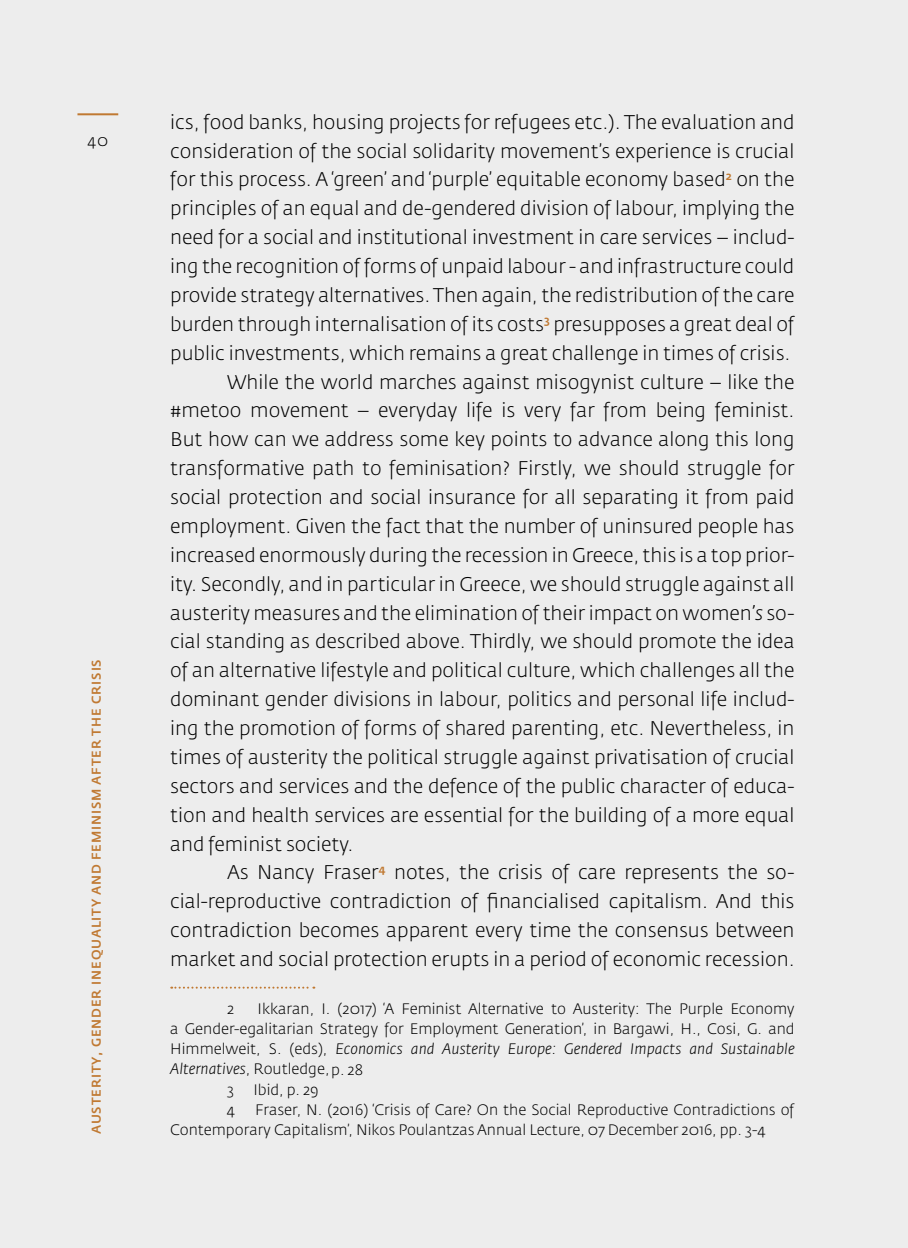
<style>
.page{position:relative;width:908px;height:1248px;background:#fff}
.page>*{position:absolute;margin:0;border:0;box-sizing:border-box;transform-origin:0 0}
.t1{font:300 19.6px "Fedra Sans Pro";color:#000}
.t2{font:300 16px "Fedra Sans Pro";color:#000}
.t3{font:300 15px/20px "Fedra Sans Pro";color:#000}
.t4{font:italic 300 15px "Fedra Sans Pro";color:#000}
.t5{font:500 12.6px "Fedra Sans Pro";letter-spacing:.07em;color:#c07932}
.s1{font-style:italic}
.s2{font-style:normal}
</style>
<div class="page">
<div style="left:0;top:0;width:907px;height:1247px;background:#ededed"></div>
<hr style="left:77px;top:113px;width:41px;height:2px;background:#c07932">
<svg style="left:171px;top:986px;width:143px;height:2px"></svg>
<p class="t2" style="left:87px;top:130px;width:22px">40</p>
<p class="t5" style="left:88px;top:1134px;width:477px;rotate:-90deg">AUSTERITY, GENDER INEQUALITY AND FEMINISM AFTER THE CRISIS</p>
<p class="t1" style="left:170px;top:110px;width:625px">ics, food banks, housing projects for refugees etc.). The evaluation and</p>
<p class="t1" style="left:170px;top:138px;width:625px">consideration of the social solidarity movement’s experience is crucial</p>
<p class="t1" style="left:170px;top:167px;width:625px">for this process. A ‘green’ and ‘purple’ equitable economy based<sup>2</sup> on the</p>
<p class="t1" style="left:170px;top:196px;width:625px">principles of an equal and de-gendered division of labour, implying the</p>
<p class="t1" style="left:170px;top:225px;width:625px">need for a social and institutional investment in care services – includ-</p>
<p class="t1" style="left:170px;top:254px;width:625px">ing the recognition of forms of unpaid labour - and infrastructure could</p>
<p class="t1" style="left:170px;top:283px;width:625px">provide strategy alternatives. Then again, the redistribution of the care</p>
<p class="t1" style="left:170px;top:312px;width:625px">burden through internalisation of its costs<sup>3</sup> presupposes a great deal of</p>
<p class="t1" style="left:170px;top:340px;width:621px">public investments, which remains a great challenge in times of crisis.</p>
<p class="t1" style="left:227px;top:369px;width:568px">While the world marches against misogynist culture – like the</p>
<p class="t1" style="left:170px;top:398px;width:625px">#metoo movement – everyday life is very far from being feminist.</p>
<p class="t1" style="left:170px;top:427px;width:625px">But how can we address some key points to advance along this long</p>
<p class="t1" style="left:170px;top:456px;width:625px">transformative path to feminisation? Firstly, we should struggle for</p>
<p class="t1" style="left:170px;top:485px;width:625px">social protection and social insurance for all separating it from paid</p>
<p class="t1" style="left:170px;top:514px;width:625px">employment. Given the fact that the number of uninsured people has</p>
<p class="t1" style="left:170px;top:542px;width:625px">increased enormously during the recession in Greece, this is a top prior-</p>
<p class="t1" style="left:170px;top:571px;width:625px">ity. Secondly, and in particular in Greece, we should struggle against all</p>
<p class="t1" style="left:170px;top:600px;width:625px">austerity measures and the elimination of their impact on women<span class="s1">’s</span> so-</p>
<p class="t1" style="left:170px;top:629px;width:625px">cial standing as described above. Thirdly, we should promote the idea</p>
<p class="t1" style="left:170px;top:658px;width:625px">of an alternative lifestyle and political culture, which challenges all the</p>
<p class="t1" style="left:170px;top:687px;width:625px">dominant gender divisions in labour, politics and personal life includ-</p>
<p class="t1" style="left:170px;top:716px;width:625px">ing the promotion of forms of shared parenting, etc. Nevertheless, in</p>
<p class="t1" style="left:170px;top:744px;width:625px">times of austerity the political struggle against privatisation of crucial</p>
<p class="t1" style="left:170px;top:773px;width:625px">sectors and services and the defence of the public character of educa-</p>
<p class="t1" style="left:170px;top:802px;width:625px">tion and health services are essential for the building of a more equal</p>
<p class="t1" style="left:170px;top:831px;width:184px">and feminist society.</p>
<p class="t1" style="left:227px;top:860px;width:568px">As Nancy Fraser<sup>4</sup> notes, the crisis of care represents the so-</p>
<p class="t1" style="left:170px;top:889px;width:625px">cial-reproductive contradiction of financialised capitalism. And this</p>
<p class="t1" style="left:170px;top:918px;width:625px">contradiction becomes apparent every time the consensus between</p>
<p class="t1" style="left:170px;top:946px;width:625px">market and social protection erupts in a period of economic recession.</p>
<p class="t3" style="left:227px;top:999px;width:9px">2</p>
<p class="t3" style="left:257px;top:999px;width:538px">Ikkaran, I. (2017) ‘A Feminist Alternative to Austerity: The Purple Economy</p>
<p class="t3" style="left:170px;top:1019px;width:625px">a Gender-egalitarian Strategy for Employment Generation’, in Bargawi, H., Cosi, G. and</p>
<p class="t4" style="left:170px;top:1039px;width:625px"><span class="s2">Himmelweit, S. (eds),</span> Economics and Austerity Europe: Gendered Impacts and Sustainable</p>
<p class="t3" style="left:170px;top:1059px;width:194px"><span class="s1">Alternatives</span>, Routledge,p. 28</p>
<p class="t3" style="left:227px;top:1079px;width:9px">3</p>
<p class="t3" style="left:253px;top:1079px;width:67px">Ibid, p. 29</p>
<p class="t3" style="left:227px;top:1099px;width:10px">4</p>
<p class="t3" style="left:170px;top:1099px;width:625px;text-indent:85px">Fraser, N. (2016) ‘Crisis of Care? On the Social Reproductive Contradictions of<br>Contemporary Capitalism’, Nikos Poulantzas Annual Lecture, 07 December 2016, pp. 3-4</p>
</div>
